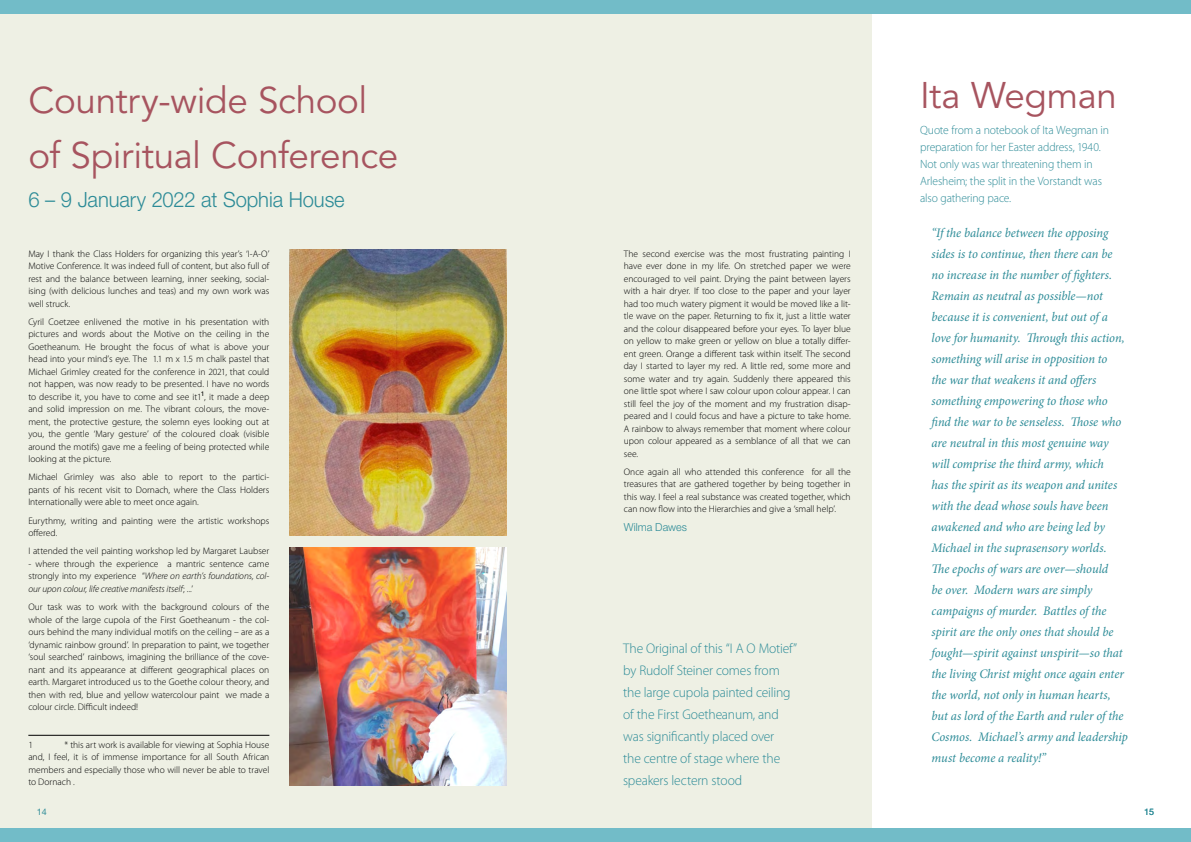
<style>
.page{position:relative;width:1191px;height:842px;background:#fff}
.page>*{position:absolute;margin:0;border:0;box-sizing:border-box;transform-origin:0 0}
.t1{font:36.8px/55px "Avenir LT Std";letter-spacing:-.01em;color:#a7545f}
.t2{font:300 21px "Helvetica Neue LT Std";letter-spacing:-.005em;color:#2c8b97;scale:.96 1}
.t3{font:300 14px/22px "Myriad Pro";letter-spacing:-.015em;color:#2c8b97}
.t4{font:italic 13px/21px "Minion Pro";letter-spacing:-.005em;color:#2c8b97;scale:.96 1}
.t5{font:300 12px/17px "Myriad Pro";letter-spacing:-.015em;color:#2c8b97}
.t6{font:300 11px "Helvetica Neue LT Std";color:#2c8b97}
.t7{font:300 9.5px/12.5px "Myriad Pro";color:#000;text-align:justify}
.t8{font:9px "Helvetica Neue LT Std";color:#2c8b97}
.s1{font-style:italic}
</style>
<div class="page">
<div style="left:0;top:14px;width:872px;height:814px;background:#eef0e4"></div>
<div style="left:0;top:0;width:1191px;height:13px;background:#72bcc8"></div>
<div style="left:0;top:828px;width:1191px;height:14px;background:#72bcc8"></div>
<hr style="left:28px;top:735px;width:241px;height:1px;background:#000">
<img style="left:290px;top:249px;width:217px;height:287px">
<img style="left:290px;top:547px;width:217px;height:238px">
<h1 class="t1" style="left:28px;top:74px;width:371px">Country-wide School of Spiritual Conference</h1>
<h2 class="t2" style="left:28px;top:186px;width:331px">6 – 9 January 2022 at Sophia House</h2>
<p class="t7" style="left:28px;top:247px;width:242px">May I thank the Class Holders for organizing this year’s ‘I-A-O’ Motive Conference. It was indeed full of content, but also full of rest and the balance between learning, inner seeking, social&shy;ising (with delicious lunches and teas) and my own work was well struck.</p>
<p class="t7" style="left:28px;top:315px;width:242px">Cyril Coetzee enlivened the motive in his presentation with pictures and words about the Motive on the ceiling in the Goetheanum. He brought the focus of what is above your head into your mind’s eye. The 1.1 m x 1.5 m chalk pastel that Michael Grimley created for the conference in 2021, that could not happen, was now ready to be presented. I have no words to describe it, you have to come and see it1<sup>1</sup>, it made a deep and solid impression on me. The vibrant colours, the move&shy;ment, the protective gesture, the solemn eyes looking out at you, the gentle ‘Mary gesture’ of the coloured cloak (visible around the motifs) gave me a feeling of being protected while looking at the picture.</p>
<p class="t7" style="left:28px;top:471px;width:242px">Michael Grimley was also able to report to the partici&shy;pants of his recent visit to Dornach, where the Class Holders Internationally were able to meet once again.</p>
<p class="t7" style="left:28px;top:514px;width:242px">Eurythmy, writing and painting were the artistic workshops offered.</p>
<p class="t7" style="left:28px;top:545px;width:242px">I attended the veil painting workshop led by Margaret Laubser</p>
<p class="t7" style="left:28px;top:557px;width:242px">- where through the experience a mantric sentence came strongly into my experience “<span class="s1">Where on earth’s foundations, col&shy;our upon colour, life creative manifests itself</span>; ...’</p>
<p class="t7" style="left:28px;top:600px;width:242px">Our task was to work with the background colours of the whole of the large cupola of the First Goetheanum - the col&shy;ours behind the many individual motifs on the ceiling – are as a ‘dynamic rainbow ground’. In preparation to paint, we together ‘soul searched’ rainbows, imagining the brilliance of the cove&shy;nant and its appearance at different geographical places on earth. Margaret introduced us to the Goethe colour theory, and then with red, blue and yellow watercolour paint we made a colour circle. Difficult indeed!</p>
<p class="t7" style="left:28px;top:738px;width:6px">1</p>
<p class="t7" style="left:28px;top:738px;width:242px;text-indent:36px">* this art work is available for viewing at Sophia House and, I feel, it is of immense importance for all South African members and especially those who will never be able to travel to Dornach .</p>
<p class="t7" style="left:624px;top:247px;width:228px">The second exercise was the most frustrating painting I have ever done in my life. On stretched paper we were encouraged to veil paint. Drying the paint between layers with a hair dryer. If too close to the paper and your layer had too much watery pigment it would be moved like a lit&shy;tle wave on the paper. Returning to fix it, just a little water and the colour disappeared before your eyes. To layer blue on yellow to make green or yellow on blue a totally differ&shy;ent green. Orange a different task within itself. The second day I started to layer my red. A little red, some more and some water and try again. Suddenly there appeared this one little spot where I saw colour upon colour appear. I can still feel the joy of the moment and my frustration disap&shy;peared and I could focus and have a picture to take home.<br>A rainbow to always remember that moment where colour upon colour appeared as a semblance of all that we can see.</p>
<p class="t7" style="left:624px;top:465px;width:228px">Once again all who attended this conference for all the treasures that are gathered together by being together in this way. I feel a real substance was created together, which can now flow into the Hierarchies and give a ‘small help’.</p>
<p class="t6" style="left:624px;top:520px;width:65px">Wilma Dawes</p>
<h3 class="t3" style="left:623px;top:637px;width:176px">The Original of this “I A O Motief” by Rudolf Steiner comes from the large cupola painted ceiling of the First Goetheanum, and was significantly placed over<br>the centre of stage where the speakers lectern stood</h3>
<h1 class="t1" style="left:920px;top:69px;width:198px">Ita Wegman</h1>
<p class="t5" style="left:920px;top:121px;width:190px">Quote from a notebook of Ita Wegman in preparation for her Easter address, 1940.<br>Not only was war threatening them in Arlesheim; the split in the Vorstandt was also gathering pace.</p>
<p class="t4" style="left:931px;top:223px;width:206px">“If the balance between the opposing sides is to continue, then there can be no increase in the number of fighters.<br>Remain as neutral as possible—not because it is convenient, but out of a love for humanity. Through this action, something will arise in opposition to<br>the war that weakens it and offers something empowering to those who find the war to be senseless. Those who are neutral in this most genuine way will comprise the third army, which<br>has the spirit as its weapon and unites with the dead whose souls have been awakened and who are being led by Michael in the suprasensory worlds.<br>The epochs of wars are over—should<br>be over. Modern wars are simply campaigns of murder. Battles of the spirit are the only ones that should be fought—spirit against unspirit—so that the living Christ might once again enter the world, not only in human hearts, but as lord of the Earth and ruler of the Cosmos. Michael’s army and leadership must become a reality!”</p>
<p class="t8" style="left:37px;top:806px;width:12px">14</p>
<p class="t8" style="left:1144px;top:807px;width:12px">15</p>
</div>
